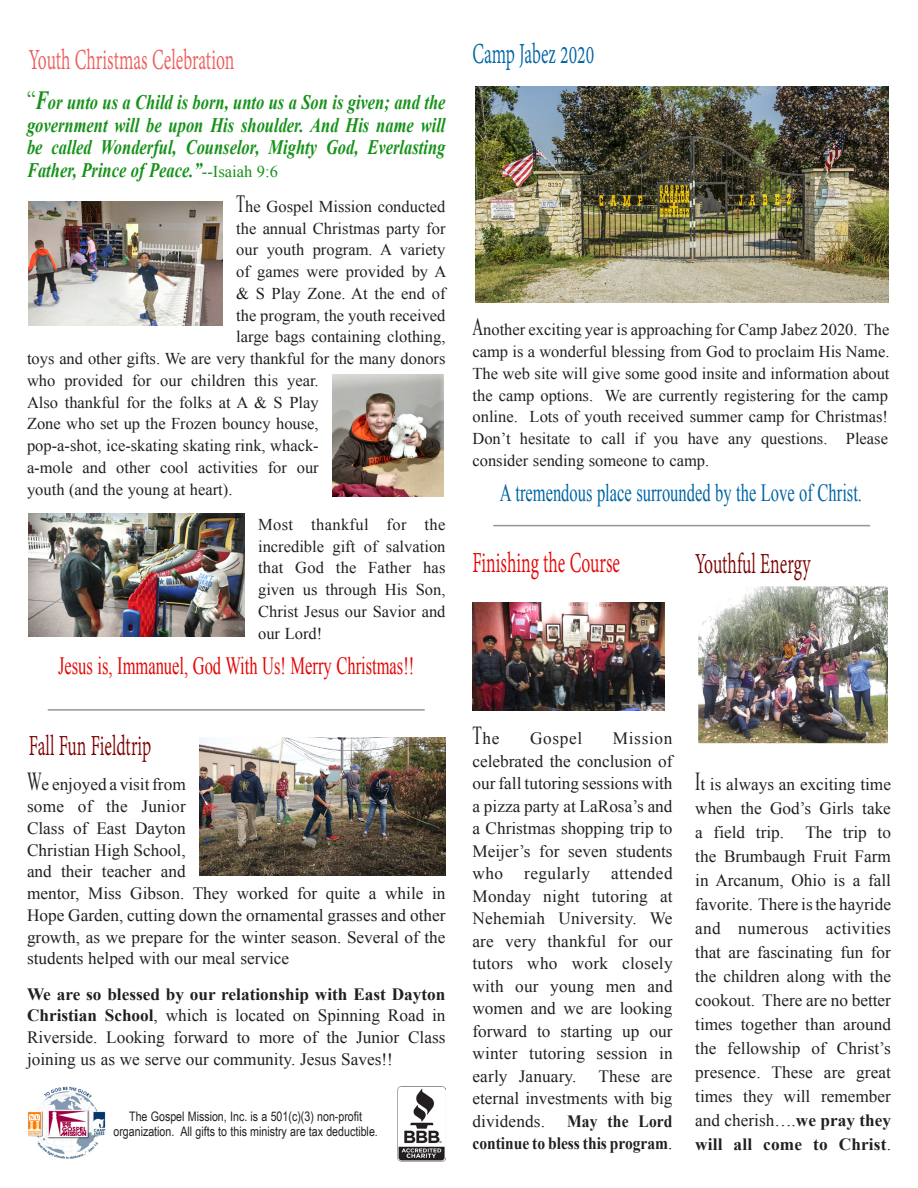
<style>
.page{position:relative;width:918px;height:1188px;background:#fff}
.page>*{position:absolute;margin:0;border:0;box-sizing:border-box;transform-origin:0 0}
.Lighthouse_Article{font:31.5px "Adobe Devanagari";color:#7d0000;scale:.6 1}
.Lighthouse_Article-2{font:31.5px "Adobe Devanagari";color:#ed5d5c;scale:.6 1}
.Lighthouse_Article-3{font:31.5px "Adobe Devanagari";color:#e40604;scale:.6 1}
.Lighthouse_Article-4{font:31.5px "Adobe Devanagari";color:#0065a4;scale:.6 1}
.Lighthouse_Article-5{font:24.75px "Times New Roman";color:#0065a4;scale:.67 1}
.Lighthouse_Article-6{font:24.75px "Times New Roman";color:#e40604;scale:.67 1}
.Lighthouse_Article-7{font:italic 700 20.7px/22.5px "Times New Roman";color:#169219;text-align:justify;scale:.8 1}
.Lighthouse_Article-8{font:17.25px/24px "Times New Roman";color:#231f20;text-align:justify}
._2016_LH_Article_Hea{font:17.25px/22.5px "Times New Roman";letter-spacing:.01em;color:#231f20;text-align:justify}
._2016_LH_Article_Hea-2{font:700 17.25px/22.5px "Times New Roman";color:#231f20;text-align:right;scale:.9 1}
.Lighthouse_Article-9{font:16.5px/21.8px "Times New Roman";color:#231f20;text-align:justify}
.t1{font:13.2px/15px "Arial Narrow";color:#231f20;text-align:center}
.s1{font-weight:400;font-style:normal;font-size:26.25px}
.s2{font-size:26.25px}
.s3{font-weight:400;font-style:normal;font-size:16.5px}
.s4{font-size:24.75px}
.s5{font-size:25.8px}
.s6{font-weight:700}
.s7{font-size:11.1px}
.s8{font-weight:400}
</style>
<div class="page">
<img style="left:398px;top:1086px;width:48px;height:75px">
<img style="left:27px;top:1086px;width:79px;height:73px">
<hr style="left:48px;top:709px;width:377px;height:2px;background:#939598">
<hr style="left:493px;top:525px;width:377px;height:1px;background:#939598">
<img style="left:475px;top:86px;width:413px;height:216px">
<img style="left:699px;top:587px;width:188px;height:155px">
<div style="left:695px;top:583px;width:196px;height:163px;border:3px solid #fff"></div>
<img style="left:332px;top:375px;width:111px;height:121px">
<img style="left:29px;top:514px;width:216px;height:122px">
<img style="left:28px;top:201px;width:195px;height:125px">
<img style="left:472px;top:603px;width:192px;height:108px">
<img style="left:199px;top:738px;width:247px;height:138px">
<p class="Lighthouse_Article-2" style="left:29px;top:42px;width:344px">Youth Christmas Celebration</p>
<p class="Lighthouse_Article-4" style="left:472px;top:35px;width:205px">Camp Jabez 2020</p>
<p class="Lighthouse_Article-7" style="left:27px;top:90px;width:525px"><span class="s1">“</span><span class="s2">F</span>or unto us a Child is born, unto us a Son is given; and the government will be upon His shoulder. And His name will be called Wonderful, Counselor, Mighty God, Everlasting Father, Prince of Peace.”<span class="s3">--Isaiah 9:6</span></p>
<p class="Lighthouse_Article-9" style="left:236px;top:195px;width:211px"><span class="s4">T</span>he Gospel Mission conducted</p>
<p class="Lighthouse_Article-9" style="left:236px;top:217px;width:211px">the annual Christmas party for</p>
<p class="Lighthouse_Article-9" style="left:236px;top:238px;width:211px">our youth program. A variety</p>
<p class="Lighthouse_Article-9" style="left:236px;top:260px;width:212px">of games were provided by A</p>
<p class="Lighthouse_Article-9" style="left:236px;top:282px;width:211px">&amp; S Play Zone. At the end of</p>
<p class="Lighthouse_Article-9" style="left:236px;top:304px;width:211px">the program, the youth received</p>
<p class="Lighthouse_Article-9" style="left:236px;top:325px;width:211px">large bags containing clothing,</p>
<p class="Lighthouse_Article-9" style="left:27px;top:347px;width:420px">toys and other gifts. We are very thankful for the many donors</p>
<p class="Lighthouse_Article-9" style="left:27px;top:369px;width:293px">who provided for our children this year.</p>
<p class="Lighthouse_Article-9" style="left:27px;top:391px;width:293px">Also thankful for the folks at A &amp; S Play</p>
<p class="Lighthouse_Article-9" style="left:27px;top:412px;width:293px">Zone who set up the Frozen bouncy house,</p>
<p class="Lighthouse_Article-9" style="left:27px;top:434px;width:293px">pop-a-shot, ice-skating skating rink, whack-</p>
<p class="Lighthouse_Article-9" style="left:27px;top:456px;width:293px">a-mole and other cool activities for our</p>
<p class="Lighthouse_Article-9" style="left:27px;top:478px;width:207px">youth (and the young at heart).</p>
<p class="Lighthouse_Article-9" style="left:258px;top:513px;width:189px">Most thankful for the incredible gift of salvation that God the Father has given us through His Son, Christ Jesus our Savior and our Lord!</p>
<p class="Lighthouse_Article-6" style="left:58px;top:648px;width:533px">Jesus is, Immanuel, God With Us! Merry Christmas!!</p>
<p class="Lighthouse_Article" style="left:29px;top:728px;width:205px">Fall Fun Fieldtrip</p>
<p class="Lighthouse_Article-8" style="left:27px;top:773px;width:420px;line-height:21.8px;text-align:left"><span class="s5">W</span>e enjoyed a visit from<br>some of the Junior<br>Class of East Dayton<br>Christian High School,<br>and their teacher and<br>mentor, Miss Gibson. They worked for quite a while in Hope Garden, cutting down the ornamental grasses and other growth, as we prepare for the winter season. Several of the students helped with our meal service</p>
<p class="Lighthouse_Article-8" style="left:27px;top:982px;width:420px;line-height:21.8px"><span class="s6">We are so blessed by our relationship with East Dayton Christian School</span>, which is located on Spinning Road in Riverside. Looking forward to more of the Junior Class joining us as we serve our community. Jesus Saves!!</p>
<p class="t1" style="left:113px;top:1108px;width:266px">The Gospel Mission, Inc. is a 501(c)(3) non-profit organization. All gifts to this ministry are tax deductible<span class="s7">.</span></p>
<p class="Lighthouse_Article-9" style="left:472px;top:319px;width:419px"><span class="s4">A</span>nother exciting year is approaching for Camp Jabez 2020. The camp is a wonderful blessing from God to proclaim His Name.<br>The web site will give some good insite and information about the camp options. We are currently registering for the camp online. Lots of youth received summer camp for Christmas!<br>Don’t hesitate to call if you have any questions. Please consider sending someone to camp.</p>
<p class="Lighthouse_Article-5" style="left:500px;top:475px;width:542px">A tremendous place surrounded by the Love of Christ.</p>
<p class="Lighthouse_Article-3" style="left:472px;top:545px;width:248px">Finishing the Course</p>
<p class="Lighthouse_Article" style="left:695px;top:546px;width:194px">Youthful Energy</p>
<p class="_2016_LH_Article_Hea" style="left:472px;top:727px;width:29px"><span class="s5">T</span>he</p>
<p class="_2016_LH_Article_Hea" style="left:530px;top:727px;width:54px">Gospel</p>
<p class="_2016_LH_Article_Hea" style="left:472px;top:727px;width:202px;text-indent:140px">Mission celebrated the conclusion of our fall tutoring sessions with a pizza party at LaRosa’s and a Christmas shopping trip to Meijer’s for seven students who regularly attended Monday night tutoring at Nehemiah University. We are very thankful for our tutors who work closely with our young men and women and we are looking forward to starting up our winter tutoring session in early January.</p>
<p class="_2016_LH_Article_Hea" style="left:472px;top:1064px;width:202px;text-indent:126px">These are eternal investments with big dividends.</p>
<p class="_2016_LH_Article_Hea-2" style="left:472px;top:1109px;width:224px">May the Lord<br>continue to bless this program<span class="s8">.</span></p>
<p class="Lighthouse_Article-8" style="left:695px;top:772px;width:197px"><span class="s5">I</span>t is always an exciting time when the God’s Girls take a field trip. The trip to the Brumbaugh Fruit Farm in Arcanum, Ohio is a fall favorite. There is the hayride and numerous activities that are fascinating fun for the children along with the cookout. There are no better times together than around the fellowship of Christ’s presence. These are great times they will remember and cherish….<span class="s6">we pray they will all come to Christ</span>.</p>
</div>
